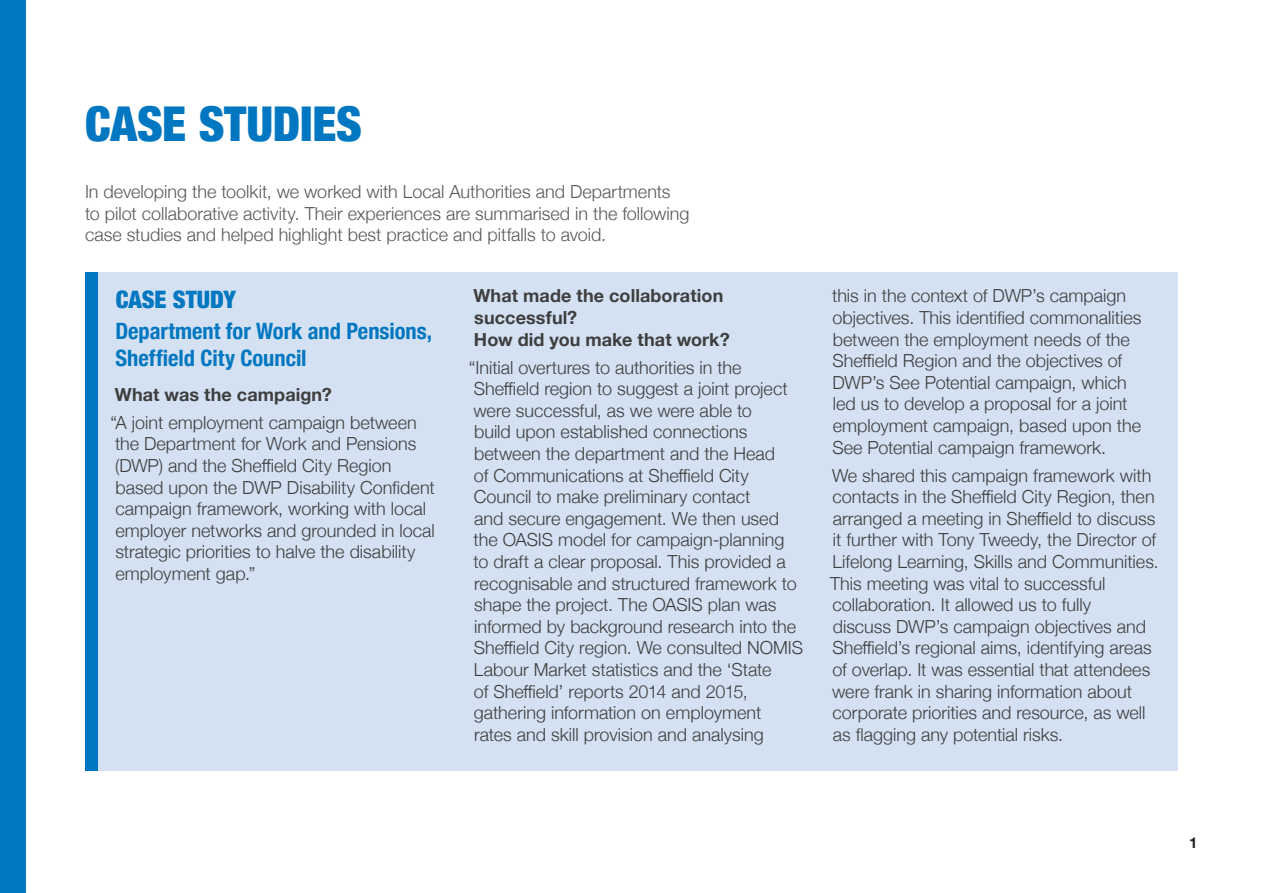
<style>
.page{position:relative;width:1263px;height:893px;background:#fff}
.page>*{position:absolute;margin:0;border:0;box-sizing:border-box;transform-origin:0 0}
.section_heading_opti{font:900 condensed 48px "Helvetica Neue";letter-spacing:-.005em;color:#0077c0}
.Sub-heading_2{font:900 condensed 24px "Helvetica Neue";color:#0077c0}
.Sub-heading{font:700 condensed 22.5px/27px "Helvetica Neue";color:#0077c0}
.Body_copy{font:300 18px/21.6px "Helvetica Neue";color:#3e3e3f}
.Body_copy-2{font:300 18px/21.6px "Helvetica Neue";color:#57585a}
.para_sub-heading{font:700 18px/21.6px "Helvetica Neue";letter-spacing:.005em;color:#3e3e3f}
.t1{font:700 15px "Helvetica Neue";color:#231f20}
</style>
<div class="page">
<div style="left:0;top:0;width:26px;height:893px;background:#0077c0"></div>
<div style="left:98px;top:272px;width:1080px;height:499px;background:#d4e1f2"></div>
<div style="left:85px;top:272px;width:13px;height:499px;background:#0077c0"></div>
<p class="section_heading_opti" style="left:85px;top:85px;width:278px">CASE STUDIES</p>
<p class="Body_copy-2" style="left:85px;top:180px;width:606px">In developing the toolkit, we worked with Local Authorities and Departments to pilot collaborative activity. Their experiences are summarised in the following case studies and helped highlight best practice and pitfalls to avoid.</p>
<p class="Sub-heading_2" style="left:116px;top:280px;width:122px">CASE STUDY</p>
<p class="Sub-heading" style="left:115px;top:316px;width:318px">Department for Work and Pensions,<br>Sheffield City Council</p>
<p class="para_sub-heading" style="left:115px;top:383px;width:218px">What was the campaign?</p>
<p class="Body_copy" style="left:110px;top:410px;width:326px">“A joint employment campaign between the Department for Work and Pensions (DWP) and the Sheffield City Region based upon the DWP Disability Confident campaign framework, working with local employer networks and grounded in local strategic priorities to halve the disability employment gap.”</p>
<p class="para_sub-heading" style="left:473px;top:285px;width:258px">What made the collaboration successful?<br>How did you make that work?</p>
<p class="Body_copy" style="left:469px;top:355px;width:336px">“Initial overtures to authorities in the Sheffield region to suggest a joint project were successful, as we were able to<br>build upon established connections between the department and the Head<br>of Communications at Sheffield City Council to make preliminary contact<br>and secure engagement. We then used<br>the OASIS model for campaign-planning<br>to draft a clear proposal. This provided a recognisable and structured framework to shape the project. The OASIS plan was informed by background research into the Sheffield City region. We consulted NOMIS Labour Market statistics and the ‘State<br>of Sheffield’ reports 2014 and 2015, gathering information on employment<br>rates and skill provision and analysing</p>
<p class="Body_copy" style="left:832px;top:284px;width:311px">this in the context of DWP’s campaign objectives. This identified commonalities between the employment needs of the Sheffield Region and the objectives of DWP’s See Potential campaign, which led us to develop a proposal for a joint employment campaign, based upon the See Potential campaign framework.</p>
<p class="Body_copy" style="left:830px;top:463px;width:330px">We shared this campaign framework with contacts in the Sheffield City Region, then arranged a meeting in Sheffield to discuss it further with Tony Tweedy, the Director of Lifelong Learning, Skills and Communities.<br>This meeting was vital to successful collaboration. It allowed us to fully<br>discuss DWP’s campaign objectives and Sheffield’s regional aims, identifying areas of overlap. It was essential that attendees were frank in sharing information about corporate priorities and resource, as well as flagging any potential risks.</p>
<p class="t1" style="left:1189px;top:833px;width:10px">1</p>
</div>
